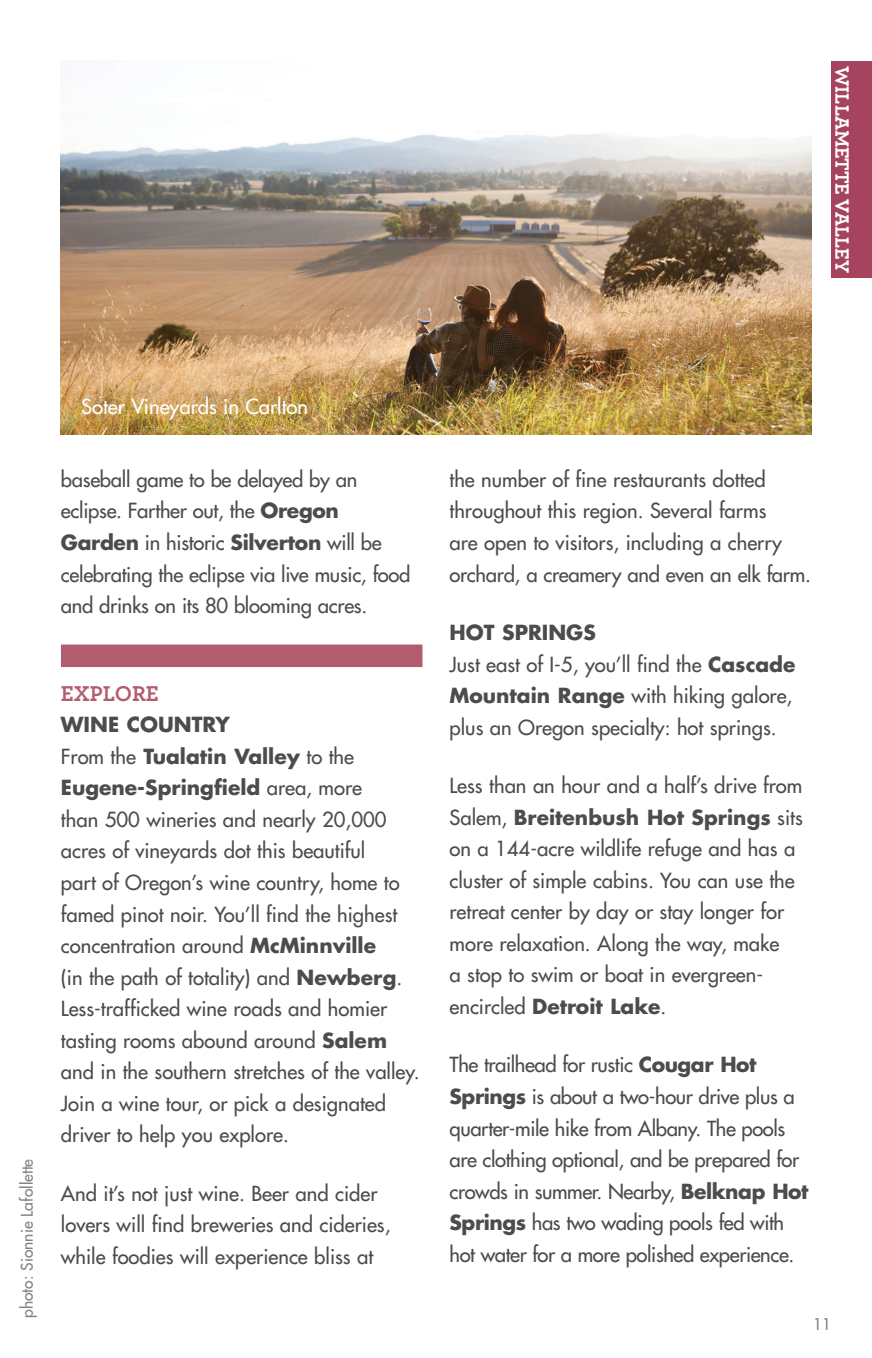
<style>
.page{position:relative;width:872px;height:1358px;background:#fff}
.page>*{position:absolute;margin:0;border:0;box-sizing:border-box;transform-origin:0 0}
.t1{font:700 22.5px "Archer";color:#b25c70}
.t2{font:20.25px/31.5px "Futura";color:#4b4c4d}
.t3{font:20.25px/31.5px "Futura";letter-spacing:-.02em;color:#4b4c4d}
.t4{font:20.25px "Futura";color:#fff}
.t5{font:700 20.25px "Archer";color:#fff}
.t6{font:15.75px "Futura";color:#808285}
.s1{font-weight:700}
</style>
<div class="page">
<div style="left:61px;top:644px;width:361px;height:23px;background:#b25c70"></div>
<div style="left:830px;top:61px;width:41px;height:217px;background:#a6435e"></div>
<img style="left:61px;top:61px;width:749px;height:374px">
<p class="t5" style="left:857px;top:66px;width:209px;rotate:90deg">WILLAMETTE VALLEY</p>
<p class="t4" style="left:81px;top:394px;width:228px">Soter Vineyards in Carlton</p>
<p class="t2" style="left:61px;top:463px;width:351px">baseball game to be delayed by an eclipse. Farther out, the <span class="s1">Oregon Garden</span> in historic <span class="s1">Silverton</span> will be celebrating the eclipse via live music, food and drinks on its 80 blooming acres.</p>
<p class="t6" style="left:17px;top:1317px;width:161px;rotate:-90deg">photo: Sionnie Lafollette</p>
<p class="t1" style="left:61px;top:675px;width:99px">EXPLORE</p>
<p class="t2" style="left:61px;top:709px;width:360px"><span class="s1">WINE COUNTRY<br></span>From the <span class="s1">Tualatin Valley</span> to the <span class="s1">Eugene-Springfield</span> area, more<br>than 500 wineries and nearly 20,000 acres of vineyards dot this beautiful<br>part of Oregon’s wine country, home to famed pinot noir. You’ll find the highest concentration around <span class="s1">McMinnville<br></span>(in the path of totality) and <span class="s1">Newberg</span>.<br>Less-trafficked wine roads and homier tasting rooms abound around <span class="s1">Salem </span>and in the southern stretches of the valley.<br>Join a wine tour, or pick a designated driver to help you explore.</p>
<p class="t2" style="left:61px;top:1177px;width:331px">And it’s not just wine. Beer and cider lovers will find breweries and cideries, while foodies will experience bliss at</p>
<p class="t2" style="left:449px;top:463px;width:363px">the number of fine restaurants dotted throughout this region. Several farms<br>are open to visitors, including a cherry orchard, a creamery and even an elk farm.</p>
<p class="t2" style="left:449px;top:616px;width:347px"><span class="s1">HOT SPRINGS<br></span>Just east of I-5, you’ll find the <span class="s1">Cascade<br>Mountain Range</span> with hiking galore, plus an Oregon specialty: hot springs.</p>
<p class="t2" style="left:449px;top:770px;width:354px">Less than an hour and a half’s drive from Salem, <span class="s1">Breitenbush Hot Springs</span> sits on a 144-acre wildlife refuge and has a cluster of simple cabins. You can use the retreat center by day or stay longer for more relaxation. Along the way, make<br>a stop to swim or boat in evergreen&shy;encircled <span class="s1">Detroit Lake</span>.</p>
<p class="t3" style="left:449px;top:1049px;width:360px">The trailhead for rustic <span class="s1">Cougar Hot Springs</span> is about a two-hour drive plus a quarter-mile hike from Albany. The pools are clothing optional, and be prepared for crowds in summer. Nearby, <span class="s1">Belknap Hot Springs</span> has two wading pools fed with hot water for a more polished experience.</p>
<p class="t6" style="left:812px;top:1313px;width:20px">11</p>
</div>
